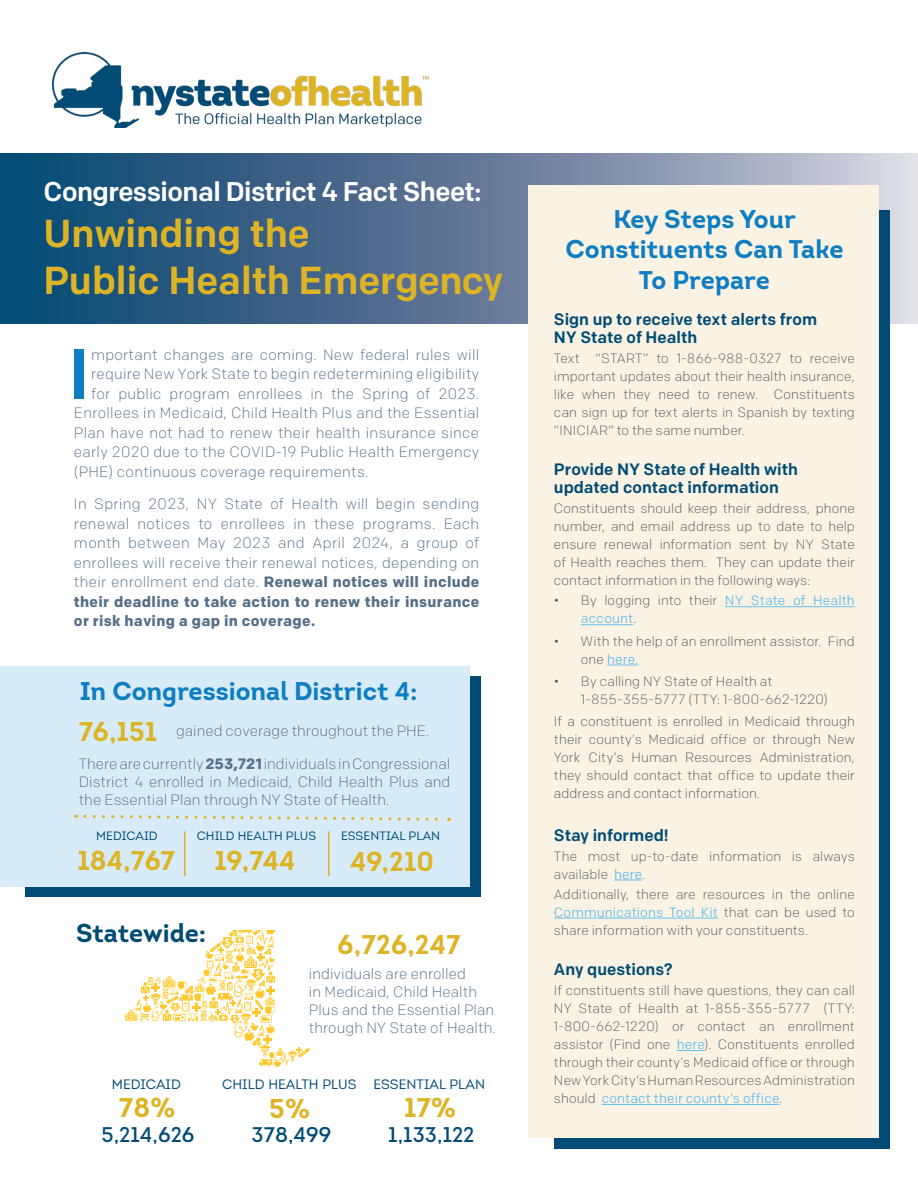
<style>
.page{position:relative;width:918px;height:1188px;background:#fff}
.page>*{position:absolute;margin:0;border:0;box-sizing:border-box;transform-origin:0 0}
.t1{font:500 70.65px "Colfax";color:#0e7dc2}
.t2{font:500 39px/46.5px "Colfax";color:#ddb426}
.t3{font:700 27px "Intro";letter-spacing:.005em;color:#ddb426}
.t4{font:500 27px "Colfax";letter-spacing:-.02em;color:#fff}
.t5{font:700 25.5px/30.6px "Intro";color:#0e7dc2;text-align:center}
.t6{font:700 25.5px "Intro";letter-spacing:-.005em;color:#004c75}
.t7{font:21px "Intro";letter-spacing:.005em;color:#004c75}
.t8{font:500 16.5px/18px "Colfax";color:#004b75}
.t9{font:300 15px/19.5px "Colfax";letter-spacing:.02em;color:#557088;text-align:justify}
.t10{font:300 15px "Colfax";color:#557088}
.t11{font:300 13.5px/18px "Colfax";letter-spacing:.005em;color:#58595b;text-align:justify}
.t12{font:13.5px/18px "Colfax";letter-spacing:.01em;color:#67beeb}
.t13{font:13.5px "Intro";letter-spacing:.005em;color:#004c75}
.t14{font:12px "Intro";letter-spacing:.005em;color:#004c75}
.s1{font-weight:700}
.s2{font-weight:300;color:#58595b}
.s3{font-weight:400;color:#67beeb}
</style>
<div class="page">
<svg style="left:0;top:153px;width:918px;height:170px;background:#4b6e90"></svg>
<img style="left:53px;top:52px;width:375px;height:76px">
<div style="left:554px;top:210px;width:336px;height:939px;background:#004b75"></div>
<div style="left:528px;top:185px;width:351px;height:953px;background:#faf3e4"></div>
<hr style="left:725px;top:606px;width:130px;height:1px;background:#67beeb">
<hr style="left:581px;top:624px;width:52px;height:1px;background:#67beeb">
<hr style="left:607px;top:665px;width:31px;height:1px;background:#67beeb">
<svg style="left:614px;top:880px;width:28px;height:1px"></svg>
<hr style="left:554px;top:918px;width:164px;height:1px;background:#67beeb">
<svg style="left:677px;top:1050px;width:28px;height:1px"></svg>
<hr style="left:602px;top:1104px;width:178px;height:1px;background:#67beeb">
<div style="left:25px;top:676px;width:456px;height:221px;background:#004b75"></div>
<div style="left:0;top:666px;width:470px;height:221px;background:#d8ebf9"></div>
<svg style="left:76px;top:814px;width:374px;height:7px"></svg>
<hr style="left:184px;top:831px;width:2px;height:45px;background:#ddb426">
<hr style="left:328px;top:831px;width:2px;height:45px;background:#ddb426">
<svg style="left:125px;top:931px;width:185px;height:136px"></svg>
<h3 class="t4" style="left:44px;top:175px;width:439px">Congressional District 4 Fact Sheet:</h3>
<h2 class="t2" style="left:44px;top:210px;width:461px">Unwinding the<br>Public Health Emergency</h2>
<h1 class="t1" style="left:68px;top:331px;width:23px">I</h1>
<p class="t9" style="left:91px;top:345px;width:390px">mportant changes are coming. New federal rules will</p>
<p class="t9" style="left:91px;top:364px;width:390px">require New York State to begin redetermining eligibility</p>
<p class="t9" style="left:91px;top:384px;width:390px">for public program enrollees in the Spring of 2023.</p>
<p class="t9" style="left:74px;top:403px;width:407px">Enrollees in Medicaid, Child Health Plus and the Essential</p>
<p class="t9" style="left:74px;top:423px;width:407px">Plan have not had to renew their health insurance since</p>
<p class="t9" style="left:74px;top:442px;width:407px">early 2020 due to the COVID-19 Public Health Emergency</p>
<p class="t9" style="left:74px;top:462px;width:296px">(PHE) continuous coverage requirements.</p>
<p class="t9" style="left:74px;top:494px;width:407px">In Spring 2023, NY State of Health will begin sending renewal notices to enrollees in these programs. Each month between May 2023 and April 2024, a group of enrollees will receive their renewal notices, depending on their enrollment end date. <span class="s1">Renewal notices will include their deadline to take action to renew their insurance or risk having a gap in coverage.</span></p>
<h3 class="t5" style="left:80px;top:676px;width:339px">In Congressional District 4:</h3>
<h3 class="t3" style="left:79px;top:714px;width:80px">76,151</h3>
<p class="t10" style="left:176px;top:722px;width:255px">gained coverage throughout the PHE.</p>
<p class="t9" style="left:79px;top:754px;width:373px;line-height:18px">There are currently <span class="s1">253,721</span> individuals in Congressional District 4 enrolled in Medicaid, Child Health Plus and the Essential Plan through NY State of Health.</p>
<p class="t14" style="left:96px;top:829px;width:63px">MEDICAID</p>
<h3 class="t3" style="left:77px;top:844px;width:99px">184,767</h3>
<p class="t14" style="left:197px;top:829px;width:121px">CHILD HEALTH PLUS</p>
<h3 class="t3" style="left:214px;top:844px;width:82px">19,744</h3>
<h3 class="t6" style="left:76px;top:917px;width:132px">Statewide:</h3>
<p class="t14" style="left:341px;top:828px;width:101px">ESSENTIAL PLAN</p>
<h3 class="t3" style="left:350px;top:844px;width:86px">49,210</h3>
<h3 class="t3" style="left:337px;top:927px;width:125px">6,726,247</h3>
<p class="t9" style="left:309px;top:965px;width:189px;line-height:18px;text-align:left">individuals are enrolled<br>in Medicaid, Child Health<br>Plus and the Essential Plan through NY State of Health.</p>
<p class="t13" style="left:374px;top:1076px;width:113px">ESSENTIAL PLAN</p>
<h3 class="t3" style="left:404px;top:1091px;width:53px">17%</h3>
<p class="t13" style="left:222px;top:1077px;width:136px">CHILD HEALTH PLUS</p>
<h3 class="t3" style="left:269px;top:1092px;width:42px">5%</h3>
<p class="t13" style="left:112px;top:1077px;width:71px">MEDICAID</p>
<h3 class="t3" style="left:119px;top:1090px;width:58px">78%</h3>
<h3 class="t7" style="left:101px;top:1121px;width:94px">5,214,626</h3>
<h3 class="t7" style="left:252px;top:1121px;width:81px">378,499</h3>
<h3 class="t7" style="left:388px;top:1121px;width:88px">1,133,122</h3>
<h3 class="t5" style="left:565px;top:204px;width:279px">Key Steps Your<br>Constituents Can Take<br>To Prepare</h3>
<p class="t8" style="left:554px;top:310px;width:265px">Sign up to receive text alerts from<br>NY State of Health</p>
<p class="t11" style="left:554px;top:349px;width:302px">Text “START” to 1-866-988-0327 to receive important updates about their health insurance, like when they need to renew. Constituents can sign up for text alerts in Spanish by texting “INICIAR” to the same number.</p>
<p class="t8" style="left:554px;top:460px;width:245px">Provide NY State of Health with updated contact information</p>
<p class="t11" style="left:554px;top:499px;width:302px">Constituents should keep their address, phone number, and email address up to date to help ensure renewal information sent by NY State of Health reaches them. They can update their contact information in the following ways:</p>
<p class="t12" style="left:581px;top:592px;width:275px;text-indent:-27px"><span class="s2">• By logging into their</span> NY State of Health account<span class="s2">.</span></p>
<p class="t11" style="left:581px;top:632px;width:275px;text-indent:-27px">• With the help of an enrollment assistor. Find one <span class="s3">here.</span></p>
<p class="t11" style="left:581px;top:672px;width:248px;text-indent:-27px">• By calling NY State of Health at<br>1-855-355-5777 (TTY: 1-800-662-1220)</p>
<p class="t11" style="left:554px;top:712px;width:302px">If a constituent is enrolled in Medicaid through their county’s Medicaid office or through New York City’s Human Resources Administration, they should contact that office to update their address and contact information.</p>
<p class="t8" style="left:554px;top:826px;width:116px">Stay informed!</p>
<p class="t11" style="left:554px;top:847px;width:302px">The most up-to-date information is always available <span class="s3">here</span>.</p>
<p class="t11" style="left:554px;top:885px;width:302px">Additionally, there are resources in the online <span class="s3">Communications Tool Kit</span> that can be used to share information with your constituents.</p>
<p class="t8" style="left:554px;top:960px;width:120px">Any questions?</p>
<p class="t11" style="left:554px;top:981px;width:302px">If constituents still have questions, they can call NY State of Health at 1-855-355-5777 (TTY:<br>1-800-662-1220) or contact an enrollment assistor (Find one <span class="s3">here</span>). Constituents enrolled through their county’s Medicaid office or through New York City’s Human Resources Administration should <span class="s3">contact their county’s office</span>.</p>
</div>
